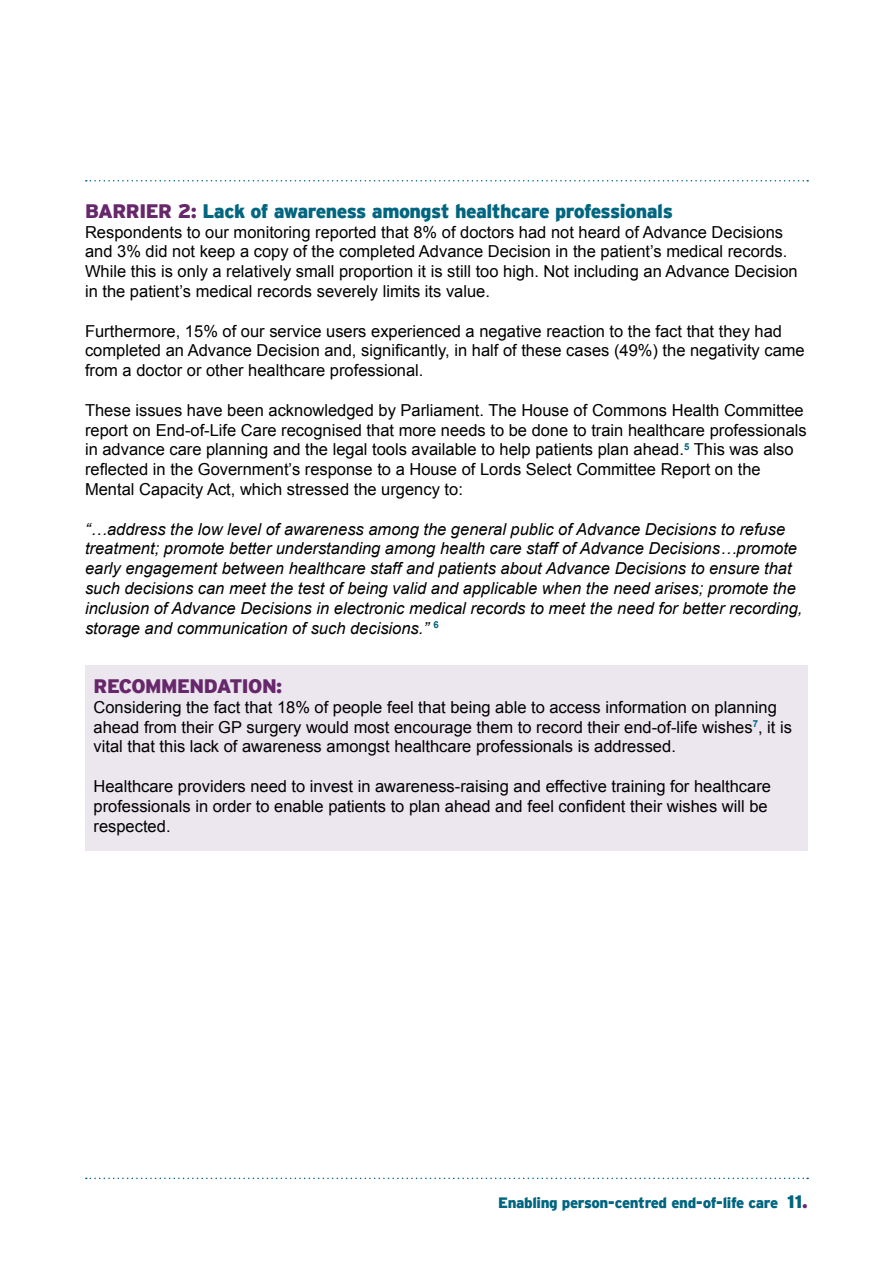
<style>
.page{position:relative;width:893px;height:1263px;background:#fff}
.page>*{position:absolute;margin:0;border:0;box-sizing:border-box;transform-origin:0 0}
.t1{font:900 19.5px "Interstate";letter-spacing:-.025em;color:#006580}
.t2{font:900 19.5px "Interstate";letter-spacing:-.025em;color:#67286b}
.t3{font:900 18px "Interstate";color:#006580}
.t4{font:16.5px/19.8px "Arial";color:#000}
.t5{font:italic 16.5px/19.8px "Arial";color:#000}
.t6{font:900 15px "Interstate";letter-spacing:-.025em;color:#006580}
.s1{color:#67286b}
</style>
<div class="page">
<div style="left:85px;top:665px;width:723px;height:186px;background:#ece6ef"></div>
<svg style="left:86px;top:1177px;width:722px;height:2px"></svg>
<svg style="left:86px;top:180px;width:722px;height:2px"></svg>
<p class="t1" style="left:85px;top:200px;width:589px"><span class="s1">BARRIER 2:</span> Lack of awareness amongst healthcare professionals</p>
<p class="t4" style="left:85px;top:222px;width:714px">Respondents to our monitoring reported that 8% of doctors had not heard of Advance Decisions and 3% did not keep a copy of the completed Advance Decision in the patient’s medical records.<br>While this is only a relatively small proportion it is still too high. Not including an Advance Decision in the patient’s medical records severely limits its value.</p>
<p class="t4" style="left:85px;top:321px;width:721px">Furthermore, 15% of our service users experienced a negative reaction to the fact that they had completed an Advance Decision and, significantly, in half of these cases (49%) the negativity came from a doctor or other healthcare professional.</p>
<p class="t4" style="left:85px;top:400px;width:723px">These issues have been acknowledged by Parliament. The House of Commons Health Committee report on End-of-Life Care recognised that more needs to be done to train healthcare professionals in advance care planning and the legal tools available to help patients plan ahead.<sup>5</sup> This was also reflected in the Government’s response to a House of Lords Select Committee Report on the Mental Capacity Act, which stressed the urgency to:</p>
<p class="t5" style="left:85px;top:519px;width:719px">“…address the low level of awareness among the general public of Advance Decisions to refuse treatment; promote better understanding among health care staff of Advance Decisions…promote early engagement between healthcare staff and patients about Advance Decisions to ensure that such decisions can meet the test of being valid and applicable when the need arises; promote the inclusion of Advance Decisions in electronic medical records to meet the need for better recording, storage and communication of such decisions.” <sup>6</sup></p>
<p class="t2" style="left:94px;top:675px;width:190px">RECOMMENDATION:</p>
<p class="t4" style="left:94px;top:697px;width:700px">Considering the fact that 18% of people feel that being able to access information on planning ahead from their GP surgery would most encourage them to record their end-of-life wishes<sup>7</sup>, it is vital that this lack of awareness amongst healthcare professionals is addressed.</p>
<p class="t4" style="left:94px;top:776px;width:679px">Healthcare providers need to invest in awareness-raising and effective training for healthcare professionals in order to enable patients to plan ahead and feel confident their wishes will be respected.</p>
<p class="t6" style="left:498px;top:1194px;width:282px">Enabling person-centred end-of-life care</p>
<p class="t3" style="left:787px;top:1191px;width:22px">11<span class="s1">.</span></p>
</div>
